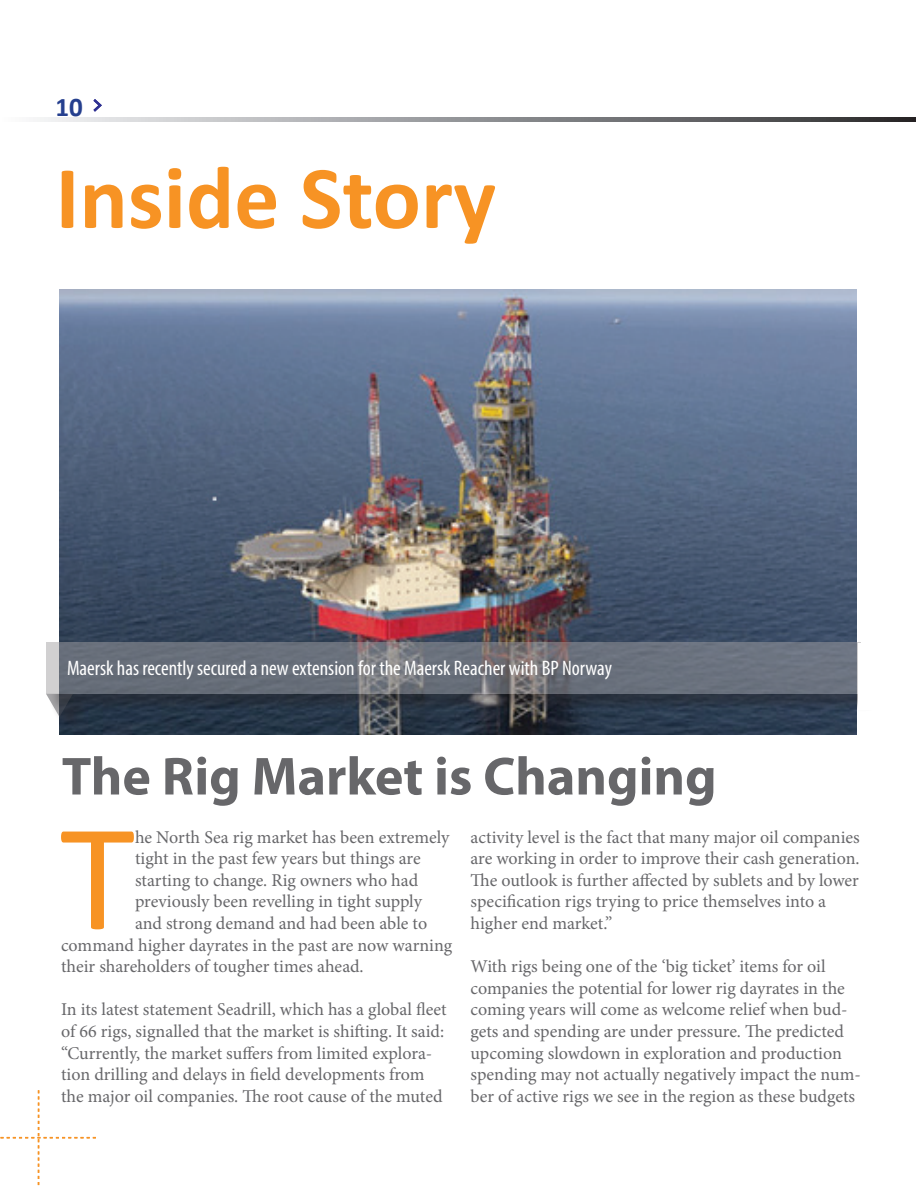
<style>
.page{position:relative;width:918px;height:1188px;background:#fff}
.page>*{position:absolute;margin:0;border:0;box-sizing:border-box;transform-origin:0 0}
.t1{font:154.05px "Calibri";color:#f79324}
.t2{font:700 90px "Calibri";color:#f79324}
.t3{font:700 54px "Myriad Pro";color:#67676a}
.t4{font:700 27px "Calibri";color:#253f8e}
.t5{font:condensed 21px "Myriad Pro";color:#fff}
.t6{font:18px/21.6px "Minion Pro";color:#67676a}
</style>
<div class="page">
<img style="left:60px;top:290px;width:797px;height:445px">
<svg style="left:1px;top:1090px;width:95px;height:95px"></svg>
<svg style="left:37px;top:117px;width:878px;height:4px;background:#8f9093"></svg>
<div style="left:48px;top:645px;width:832px;height:68px;background:#231f20;opacity:.75"></div>
<svg style="left:46px;top:643px;width:812px;height:51px;background:#6e737d"></svg>
<div style="left:49px;top:696px;width:41px;height:38px;background:#231f20;opacity:.75"></div>
<svg style="left:46px;top:694px;width:27px;height:23px"></svg>
<div style="left:858px;top:643px;width:25px;height:67px;background:#fff"></div>
<svg style="left:93px;top:99px;width:9px;height:13px"></svg>
<h3 class="t4" style="left:56px;top:90px;width:29px">10</h3>
<h2 class="t2" style="left:56px;top:140px;width:442px">Inside Story</h2>
<p class="t5" style="left:67px;top:655px;width:546px">Maersk has recently secured a new extension for the Maersk Reacher with BP Norway</p>
<h3 class="t3" style="left:62px;top:741px;width:656px">The Rig Market is Changing</h3>
<h1 class="t1" style="left:60px;top:780px;width:77px">T</h1>
<p class="t6" style="left:135px;top:826px;width:316px">he North Sea rig market has been extremely</p>
<p class="t6" style="left:135px;top:848px;width:287px">tight in the past few years but things are</p>
<p class="t6" style="left:135px;top:869px;width:285px">starting to change. Rig owners who had</p>
<p class="t6" style="left:135px;top:891px;width:288px">previously been revelling in tight supply</p>
<p class="t6" style="left:135px;top:912px;width:294px">and strong demand and had been able to</p>
<p class="t6" style="left:61px;top:934px;width:393px">command higher dayrates in the past are now warning</p>
<p class="t6" style="left:61px;top:956px;width:304px">their shareholders of tougher times ahead.</p>
<p class="t6" style="left:61px;top:999px;width:387px">In its latest statement Seadrill, which has a global fleet of 66 rigs, signalled that the market is shifting. It said: “Currently, the market suffers from limited explora&shy;tion drilling and delays in field developments from the major oil companies. The root cause of the muted</p>
<p class="t6" style="left:471px;top:826px;width:391px">activity level is the fact that many major oil companies are working in order to improve their cash generation.<br>The outlook is further affected by sublets and by lower specification rigs trying to price themselves into a higher end market.”</p>
<p class="t6" style="left:471px;top:956px;width:392px">With rigs being one of the ‘big ticket’ items for oil companies the potential for lower rig dayrates in the coming years will come as welcome relief when bud&shy;gets and spending are under pressure. The predicted upcoming slowdown in exploration and production spending may not actually negatively impact the num&shy;ber of active rigs we see in the region as these budgets</p>
</div>
